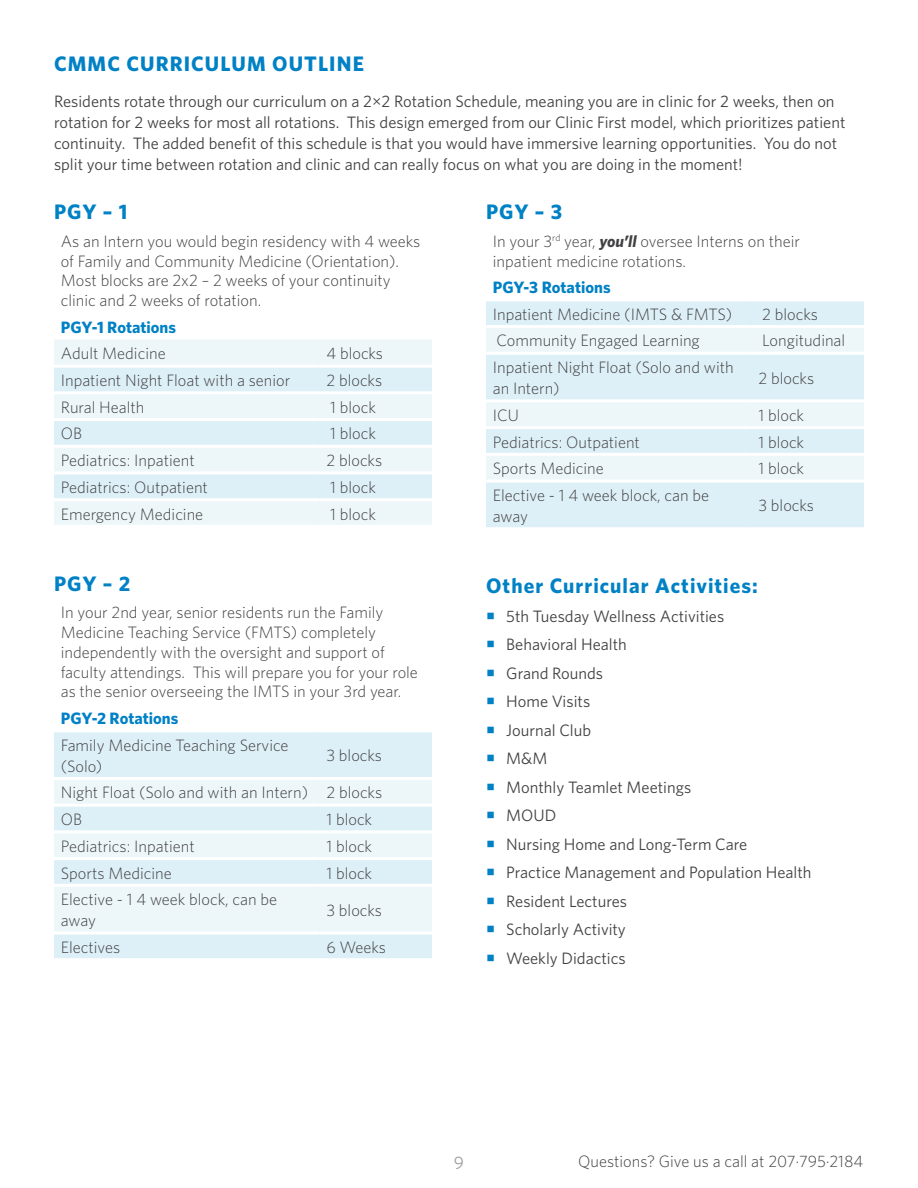
<style>
.page{position:relative;width:918px;height:1188px;background:#fff}
.page>*{position:absolute;margin:0;border:0;box-sizing:border-box;transform-origin:0 0}
.t1{font:700 21px "Whitney";letter-spacing:.05em;color:#0081c5}
.t2{font:18px "Whitney";color:#9d9fa2}
.t3{font:300 16.5px/19.8px "Whitney";color:#414042}
.t4{font:16.5px/28.5px "Whitney";color:#414042}
.t5{font:700 16.5px "Whitney";letter-spacing:.005em;color:#0081c5}
.s1{font-weight:700;font-style:italic}
</style>
<div class="page">
<div style="left:54px;top:339px;width:378px;height:186px;background:#edf7fa"></div>
<svg style="left:54px;top:368px;width:378px;height:130px;background:#e4f2f8"></svg>
<hr style="left:54px;top:391px;width:266px;height:3px;background:#fff">
<hr style="left:320px;top:391px;width:112px;height:3px;background:#fff">
<hr style="left:54px;top:418px;width:266px;height:3px;background:#fff">
<hr style="left:320px;top:418px;width:112px;height:3px;background:#fff">
<hr style="left:54px;top:445px;width:266px;height:3px;background:#fff">
<hr style="left:320px;top:445px;width:112px;height:3px;background:#fff">
<hr style="left:54px;top:471px;width:266px;height:3px;background:#fff">
<hr style="left:320px;top:471px;width:112px;height:3px;background:#fff">
<hr style="left:54px;top:498px;width:266px;height:3px;background:#fff">
<hr style="left:320px;top:498px;width:112px;height:3px;background:#fff">
<hr style="left:54px;top:365px;width:266px;height:3px;background:#fff">
<hr style="left:320px;top:365px;width:112px;height:3px;background:#fff">
<div style="left:54px;top:732px;width:378px;height:226px;background:#def0f7"></div>
<svg style="left:54px;top:780px;width:378px;height:151px;background:#e8f4f9"></svg>
<hr style="left:54px;top:777px;width:266px;height:3px;background:#fff">
<hr style="left:320px;top:777px;width:112px;height:3px;background:#fff">
<hr style="left:54px;top:804px;width:266px;height:3px;background:#fff">
<hr style="left:320px;top:804px;width:112px;height:3px;background:#fff">
<hr style="left:54px;top:830px;width:266px;height:3px;background:#fff">
<hr style="left:320px;top:830px;width:112px;height:3px;background:#fff">
<hr style="left:54px;top:857px;width:266px;height:3px;background:#fff">
<hr style="left:320px;top:857px;width:112px;height:3px;background:#fff">
<hr style="left:54px;top:884px;width:266px;height:3px;background:#fff">
<hr style="left:320px;top:884px;width:112px;height:3px;background:#fff">
<hr style="left:54px;top:931px;width:266px;height:3px;background:#fff">
<hr style="left:320px;top:931px;width:112px;height:3px;background:#fff">
<div style="left:486px;top:301px;width:378px;height:226px;background:#def0f7"></div>
<svg style="left:486px;top:328px;width:378px;height:152px;background:#e5f3f8"></svg>
<hr style="left:486px;top:325px;width:266px;height:3px;background:#fff">
<hr style="left:752px;top:325px;width:112px;height:3px;background:#fff">
<hr style="left:486px;top:352px;width:266px;height:3px;background:#fff">
<hr style="left:752px;top:352px;width:112px;height:3px;background:#fff">
<hr style="left:486px;top:399px;width:266px;height:3px;background:#fff">
<hr style="left:752px;top:399px;width:112px;height:3px;background:#fff">
<hr style="left:486px;top:426px;width:266px;height:3px;background:#fff">
<hr style="left:752px;top:426px;width:112px;height:3px;background:#fff">
<hr style="left:486px;top:453px;width:266px;height:3px;background:#fff">
<hr style="left:752px;top:453px;width:112px;height:3px;background:#fff">
<hr style="left:486px;top:480px;width:266px;height:3px;background:#fff">
<hr style="left:752px;top:480px;width:112px;height:3px;background:#fff">
<p class="t1" style="left:54px;top:49px;width:312px">CMMC CURRICULUM OUTLINE</p>
<p class="t4" style="left:54px;top:90px;width:793px;line-height:21px">Residents rotate through our curriculum on a 2×2 Rotation Schedule, meaning you are in clinic for 2 weeks, then on rotation for 2 weeks for most all rotations. This design emerged from our Clinic First model, which prioritizes patient continuity. The added benefit of this schedule is that you would have immersive learning opportunities. You do not split your time between rotation and clinic and can really focus on what you are doing in the moment!</p>
<p class="t1" style="left:54px;top:198px;width:75px">PGY – 1</p>
<p class="t3" style="left:61px;top:231px;width:361px">As an Intern you would begin residency with 4 weeks of Family and Community Medicine (Orientation).<br>Most blocks are 2x2 – 2 weeks of your continuity clinic and 2 weeks of rotation.</p>
<p class="t5" style="left:61px;top:316px;width:117px">PGY-1 Rotations</p>
<p class="t3" style="left:61px;top:343px;width:106px">Adult Medicine</p>
<p class="t3" style="left:326px;top:343px;width:58px">4 blocks</p>
<p class="t3" style="left:61px;top:370px;width:231px">Inpatient Night Float with a senior</p>
<p class="t3" style="left:326px;top:370px;width:57px">2 blocks</p>
<p class="t3" style="left:61px;top:397px;width:85px">Rural Health</p>
<p class="t3" style="left:330px;top:397px;width:47px">1 block</p>
<p class="t3" style="left:61px;top:423px;width:23px">OB</p>
<p class="t3" style="left:330px;top:423px;width:47px">1 block</p>
<p class="t3" style="left:61px;top:450px;width:135px">Pediatrics: Inpatient</p>
<p class="t3" style="left:326px;top:450px;width:57px">2 blocks</p>
<p class="t3" style="left:61px;top:477px;width:149px">Pediatrics: Outpatient</p>
<p class="t3" style="left:330px;top:477px;width:47px">1 block</p>
<p class="t3" style="left:61px;top:503px;width:144px">Emergency Medicine</p>
<p class="t3" style="left:330px;top:503px;width:47px">1 block</p>
<p class="t1" style="left:486px;top:198px;width:78px">PGY – 3</p>
<p class="t3" style="left:493px;top:231px;width:309px">In your 3<sup>rd</sup> year, <span class="s1">you’ll</span> oversee Interns on their inpatient medicine rotations.</p>
<p class="t5" style="left:493px;top:276px;width:119px">PGY-3 Rotations</p>
<p class="t3" style="left:493px;top:304px;width:241px">Inpatient Medicine (IMTS &amp; FMTS)</p>
<p class="t3" style="left:762px;top:304px;width:57px">2 blocks</p>
<p class="t3" style="left:497px;top:330px;width:205px">Community Engaged Learning</p>
<p class="t3" style="left:762px;top:330px;width:85px">Longitudinal</p>
<p class="t3" style="left:493px;top:356px;width:242px;line-height:21px">Inpatient Night Float (Solo and with an Intern)</p>
<p class="t3" style="left:758px;top:368px;width:57px">2 blocks</p>
<p class="t3" style="left:493px;top:405px;width:28px">ICU</p>
<p class="t3" style="left:758px;top:405px;width:47px">1 block</p>
<p class="t3" style="left:493px;top:431px;width:149px">Pediatrics: Outpatient</p>
<p class="t3" style="left:758px;top:431px;width:47px">1 block</p>
<p class="t3" style="left:493px;top:458px;width:113px">Sports Medicine</p>
<p class="t3" style="left:758px;top:458px;width:47px">1 block</p>
<p class="t3" style="left:493px;top:484px;width:218px;line-height:21px">Elective - 1 4 week block, can be away</p>
<p class="t3" style="left:758px;top:495px;width:57px">3 blocks</p>
<p class="t1" style="left:54px;top:569px;width:78px">PGY – 2</p>
<p class="t3" style="left:61px;top:602px;width:359px">In your 2nd year, senior residents run the Family Medicine Teaching Service (FMTS) completely independently with the oversight and support of faculty attendings. This will prepare you for your role as the senior overseeing the IMTS in your 3rd year.</p>
<p class="t5" style="left:61px;top:707px;width:119px">PGY-2 Rotations</p>
<p class="t3" style="left:61px;top:734px;width:229px;line-height:21px">Family Medicine Teaching Service (Solo)</p>
<p class="t3" style="left:326px;top:745px;width:57px">3 blocks</p>
<p class="t3" style="left:61px;top:779px;width:323px;line-height:26.7px">Night Float (Solo and with an Intern) 2 blocks<br>OB</p>
<p class="t3" style="left:326px;top:809px;width:47px">1 block</p>
<p class="t3" style="left:61px;top:836px;width:135px">Pediatrics: Inpatient</p>
<p class="t3" style="left:326px;top:836px;width:47px">1 block</p>
<p class="t3" style="left:61px;top:862px;width:113px">Sports Medicine</p>
<p class="t3" style="left:326px;top:862px;width:47px">1 block</p>
<p class="t3" style="left:61px;top:888px;width:218px;line-height:21px">Elective - 1 4 week block, can be away</p>
<p class="t3" style="left:326px;top:900px;width:57px">3 blocks</p>
<p class="t3" style="left:61px;top:937px;width:61px">Electives</p>
<p class="t3" style="left:326px;top:937px;width:61px">6 Weeks</p>
<p class="t1" style="left:486px;top:572px;width:273px">Other Curricular Activities:</p>
<p class="t4" style="left:506px;top:601px;width:307px">5th Tuesday Wellness Activities<br>Behavioral Health<br>Grand Rounds<br>Home Visits<br>Journal Club<br>M&amp;M<br>Monthly Teamlet Meetings<br>MOUD<br>Nursing Home and Long-Term Care<br>Practice Management and Population Health<br>Resident Lectures<br>Scholarly Activity<br>Weekly Didactics</p>
<p class="t2" style="left:454px;top:1150px;width:12px">9</p>
<p class="t3" style="left:578px;top:1151px;width:287px">Questions? Give us a call at 207·795·2184</p>
</div>
